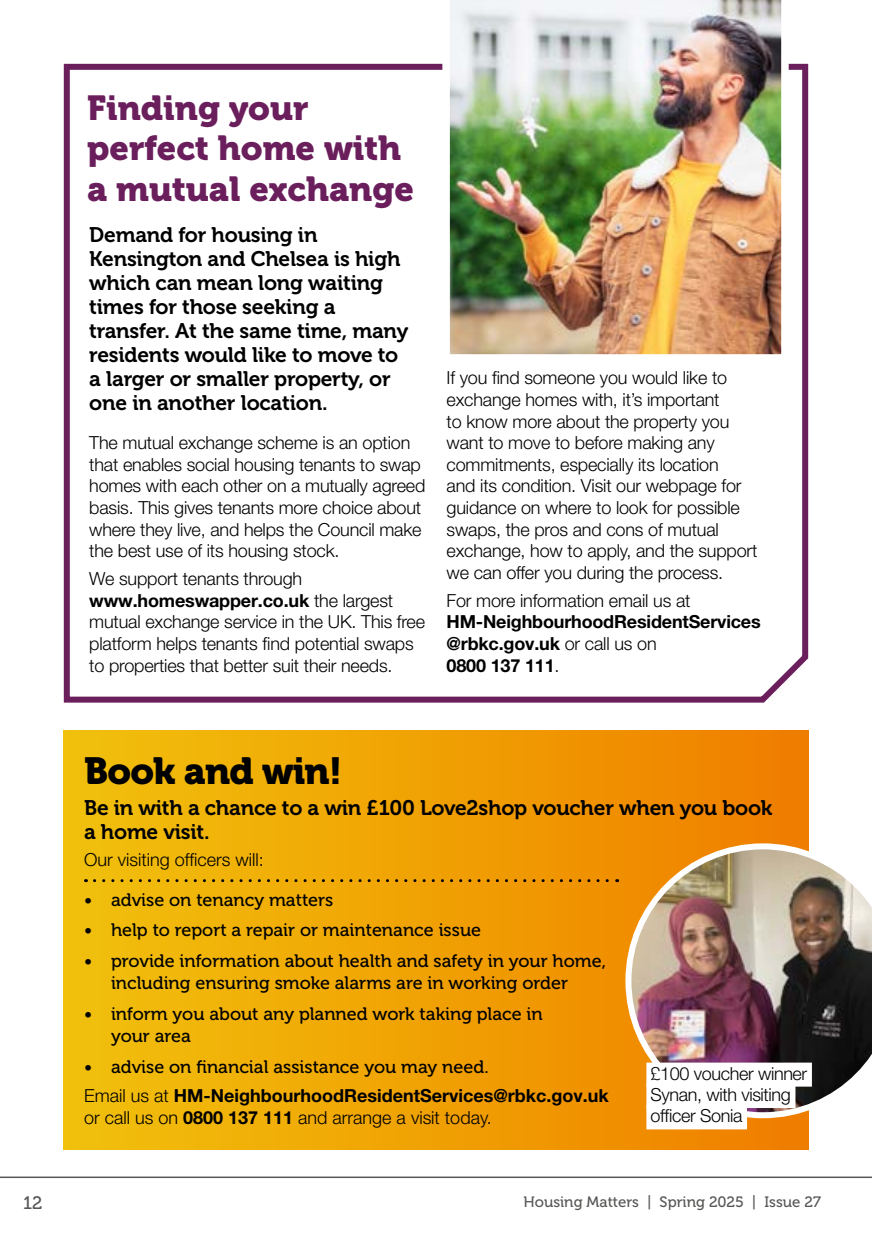
<style>
.page{position:relative;width:872px;height:1234px;background:#fff}
.page>*{position:absolute;margin:0;border:0;box-sizing:border-box;transform-origin:0 0}
.t1{font:37.5px "Museo 900";letter-spacing:-.02em;color:#000}
.H4{font:34.5px/40.5px "Museo 900";color:#6a1e5c}
.SubH{font:21px/24px "Museo 700";letter-spacing:-.01em;color:#000}
.Body_12{font:300 18px/21.6px "Helvetica Neue LT Pro";letter-spacing:-.01em;color:#000}
.t2{font:18px/22.5px "Museo 500";color:#000}
.Body_12-2{font:700 18px/21.6px "Helvetica Neue LT Pro";letter-spacing:-.01em;color:#000}
.SubH-2{font:300 18px "Helvetica Neue LT Pro";color:#000}
.t3{font:18px "Museo 500";color:#575756}
.t4{font:15px "Museo 500";color:#575756}
.s1{font-weight:700}
.s2{font-weight:300}
</style>
<div class="page">
<hr style="left:0;top:1176px;width:872px;height:1px;background:#575756">
<svg style="left:63px;top:63px;width:746px;height:640px"></svg>
<div style="left:64px;top:730px;width:744px;height:419px;background:linear-gradient(to right,#f1c20c,#f07d00)"></div>
<img style="left:625px;top:843px;width:247px;height:274px">
<div style="left:646px;top:1062px;width:166px;height:24px;background:#fff"></div>
<div style="left:646px;top:1083px;width:149px;height:24px;background:#fff"></div>
<div style="left:646px;top:1105px;width:101px;height:24px;background:#fff"></div>
<img style="left:442px;top:0;width:346px;height:361px">
<div style="left:79px;top:162px;width:343px;height:48px;background:#fff"></div>
<svg style="left:94px;top:878px;width:523px;height:3px;background:#c88b04"></svg>
<h2 class="H4" style="left:87px;top:87px;width:328px">Finding your perfect home with a mutual exchange</h2>
<p class="SubH" style="left:89px;top:223px;width:320px">Demand for housing in<br>Kensington and Chelsea is high which can mean long waiting times for those seeking a transfer. At the same time, many residents would like to move to a larger or smaller property, or one in another location.</p>
<p class="Body_12" style="left:89px;top:431px;width:337px">The mutual exchange scheme is an option that enables social housing tenants to swap homes with each other on a mutually agreed basis. This gives tenants more choice about where they live, and helps the Council make the best use of its housing stock.</p>
<p class="Body_12" style="left:89px;top:567px;width:337px">We support tenants through <span class="s1">www.homeswapper.co.uk</span> the largest mutual exchange service in the UK. This free platform helps tenants find potential swaps to properties that better suit their needs.</p>
<p class="Body_12" style="left:446px;top:366px;width:312px">If you find someone you would like to exchange homes with, it’s important<br>to know more about the property you want to move to before making any commitments, especially its location<br>and its condition. Visit our webpage for guidance on where to look for possible swaps, the pros and cons of mutual exchange, how to apply, and the support we can offer you during the process.</p>
<p class="Body_12-2" style="left:446px;top:589px;width:316px"><span class="s2">For more information email us at<br></span>HM-NeighbourhoodResidentServices @rbkc.gov.uk <span class="s2">or call us on<br></span>0800 137 111<span class="s2">.</span></p>
<h3 class="t1" style="left:84px;top:749px;width:260px">Book and win!</h3>
<p class="SubH" style="left:84px;top:795px;width:690px">Be in with a chance to a win £100 Love2shop voucher when you book a home visit.</p>
<p class="SubH-2" style="left:84px;top:848px;width:181px">Our visiting officers will:</p>
<p class="t2" style="left:84px;top:888px;width:251px">• advise on tenancy matters</p>
<p class="t2" style="left:84px;top:918px;width:398px">• help to report a repair or maintenance issue</p>
<p class="t2" style="left:111px;top:949px;width:496px;text-indent:-27px">• provide information about health and safety in your home, including ensuring smoke alarms are in working order</p>
<p class="t2" style="left:111px;top:1002px;width:433px;text-indent:-27px">• inform you about any planned work taking place in your area</p>
<p class="t2" style="left:84px;top:1055px;width:406px">• advise on financial assistance you may need.</p>
<p class="Body_12-2" style="left:84px;top:1084px;width:526px"><span class="s2">Email us at</span> HM-NeighbourhoodResidentServices@rbkc.gov.uk <span class="s2">or call us on</span> 0800 137 111 <span class="s2">and arrange a visit today.</span></p>
<p class="Body_12" style="left:650px;top:1061px;width:158px">£100 voucher winner<br>Synan, with visiting officer Sonia</p>
<p class="t3" style="left:23px;top:1192px;width:21px">12</p>
<p class="t4" style="left:523px;top:1193px;width:299px">Housing Matters | Spring 2025 | Issue 27</p>
</div>
